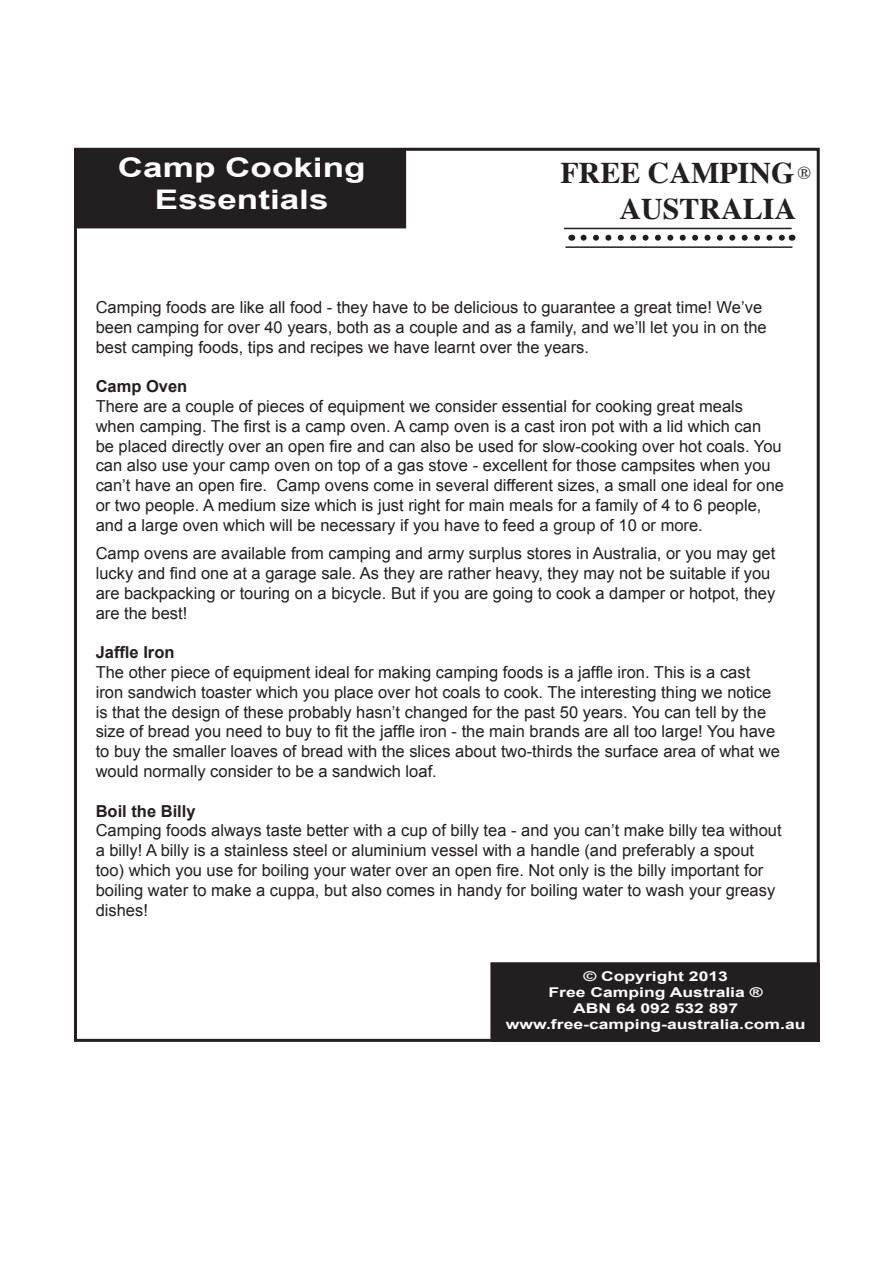
<style>
.page{position:relative;width:893px;height:1263px;background:#fff}
.page>*{position:absolute;margin:0;border:0;box-sizing:border-box;transform-origin:0 0}
.t1{font:700 30px "Times";color:#231f20}
.t2{font:700 27px "Arial";color:#fff;scale:1.3 1}
.t3{font:18px "Times";color:#231f20}
.t4{font:16.5px/19.8px "Arial";color:#231f20}
.t5{font:700 16.5px "Arial";color:#231f20}
.t6{font:700 13.5px "Arial";color:#fff;scale:1.3 1}
</style>
<div class="page">
<div style="left:77px;top:150px;width:328px;height:78px;background:#231f20"></div>
<div style="left:77px;top:149px;width:329px;height:79px;border:2px solid #231f20"></div>
<div style="left:491px;top:963px;width:328px;height:78px;background:#231f20"></div>
<div style="left:490px;top:962px;width:330px;height:80px;border:2px solid #231f20"></div>
<hr style="left:565px;top:246px;width:227px;height:2px;background:#231f20">
<svg style="left:583px;top:235px;width:202px;height:6px"></svg>
<hr style="left:564px;top:228px;width:228px;height:1px;background:#231f20">
<p class="t2" style="left:118px;top:150px;width:192px">Camp Cooking</p>
<p class="t2" style="left:155px;top:182px;width:135px">Essentials</p>
<p class="t1" style="left:560px;top:144px;width:236px">FREE CAMPING</p>
<p class="t1" style="left:619px;top:180px;width:178px">AUSTRALIA</p>
<p class="t3" style="left:797px;top:156px;width:15px">®</p>
<p class="t4" style="left:96px;top:297px;width:673px">Camping foods are like all food - they have to be delicious to guarantee a great time! We’ve been camping for over 40 years, both as a couple and as a family, and we’ll let you in on the best camping foods, tips and recipes we have learnt over the years.</p>
<p class="t5" style="left:96px;top:376px;width:93px">Camp Oven</p>
<p class="t4" style="left:96px;top:396px;width:690px">There are a couple of pieces of equipment we consider essential for cooking great meals when camping. The first is a camp oven. A camp oven is a cast iron pot with a lid which can<br>be placed directly over an open fire and can also be used for slow-cooking over hot coals. You can also use your camp oven on top of a gas stove - excellent for those campsites when you can’t have an open fire. Camp ovens come in several different sizes, a small one ideal for one or two people. A medium size which is just right for main meals for a family of 4 to 6 people, and a large oven which will be necessary if you have to feed a group of 10 or more.</p>
<p class="t4" style="left:96px;top:544px;width:681px">Camp ovens are available from camping and army surplus stores in Australia, or you may get lucky and find one at a garage sale. As they are rather heavy, they may not be suitable if you are backpacking or touring on a bicycle. But if you are going to cook a damper or hotpot, they are the best!</p>
<p class="t5" style="left:96px;top:641px;width:80px">Jaffle Iron</p>
<p class="t4" style="left:96px;top:662px;width:686px">The other piece of equipment ideal for making camping foods is a jaffle iron. This is a cast iron sandwich toaster which you place over hot coals to cook. The interesting thing we notice is that the design of these probably hasn’t changed for the past 50 years. You can tell by the size of bread you need to buy to fit the jaffle iron - the main brands are all too large! You have to buy the smaller loaves of bread with the slices about two-thirds the surface area of what we would normally consider to be a sandwich loaf.</p>
<p class="t5" style="left:96px;top:800px;width:101px">Boil the Billy</p>
<p class="t4" style="left:96px;top:821px;width:687px">Camping foods always taste better with a cup of billy tea - and you can’t make billy tea without a billy! A billy is a stainless steel or aluminium vessel with a handle (and preferably a spout too) which you use for boiling your water over an open fire. Not only is the billy important for boiling water to make a cuppa, but also comes in handy for boiling water to wash your greasy dishes!</p>
<p class="t6" style="left:583px;top:967px;width:113px">© Copyright 2013</p>
<p class="t6" style="left:549px;top:983px;width:166px">Free Camping Australia ®</p>
<p class="t6" style="left:573px;top:999px;width:128px">ABN 64 092 532 897</p>
<p class="t6" style="left:506px;top:1016px;width:232px">www.free-camping-australia.com.au</p>
</div>
